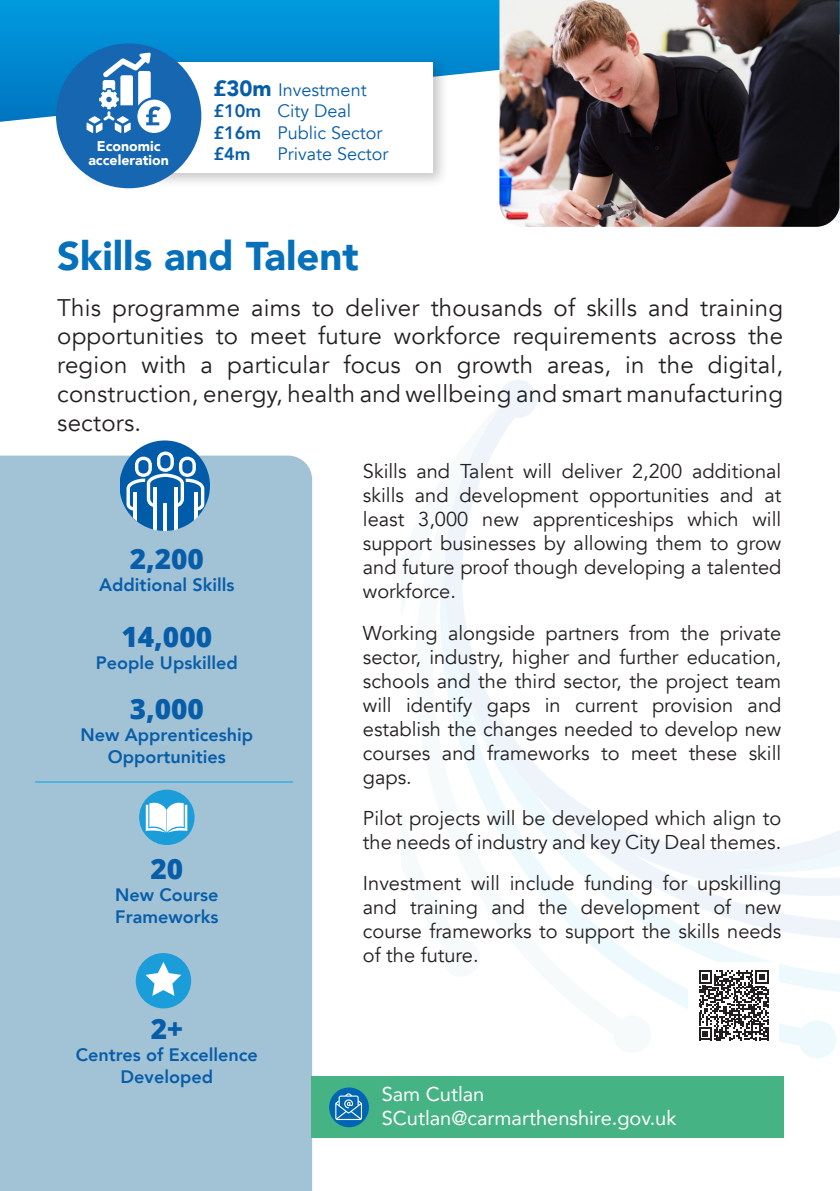
<style>
.page{position:relative;width:840px;height:1191px;background:#fff}
.page>*{position:absolute;margin:0;border:0;box-sizing:border-box;transform-origin:0 0}
.t1{font:900 40px "Avenir";color:#0671ba}
.t2{font:800 28px "Open Sans";color:#085da9}
.t3{font:24px/28.8px "Avenir";letter-spacing:.01em;color:#231f20;text-align:justify}
.t4{font:20px/24px "Avenir";color:#231f20;text-align:justify}
.t5{font:20px/24px "Avenir";color:#fff}
.t6{font:800 18px/22px "Avenir";color:#085da9;text-align:center}
.t7{font:18px/21.6px "Avenir";color:#085da9}
.t8{font:900 14.2px/14.2px "Avenir";color:#fff;text-align:center}
.s1{font-weight:900;font-size:22px}
.s2{font-weight:800}
</style>
<div class="page">
<svg style="left:639px;top:869px;width:185px;height:176px"></svg>
<div style="left:797px;top:1020px;width:38px;height:38px;background:#eef9fd;border-radius:50%"></div>
<svg style="left:527px;top:869px;width:112px;height:112px"></svg>
<div style="left:612px;top:1015px;width:38px;height:38px;background:#f7fafb;border-radius:50%"></div>
<div style="left:441px;top:938px;width:38px;height:38px;background:#f7fafb;border-radius:50%"></div>
<svg style="left:444px;top:380px;width:395px;height:489px"></svg>
<div style="left:498px;top:380px;width:39px;height:38px;background:#eef4f9;border-radius:50%"></div>
<svg style="left:0;top:0;width:499px;height:125px;background:#1598d9"></svg>
<div style="left:0;top:455px;width:312px;height:736px;background:#a2c3d5"></div>
<div style="left:311px;top:1076px;width:472px;height:61px;background:#46b384"></div>
<div style="left:81px;top:56px;width:368px;height:133px;background:#231f20;opacity:.25"></div>
<div style="left:87px;top:62px;width:345px;height:110px;background:#fff"></div>
<div style="left:56px;top:43px;width:145px;height:145px;background:#1666b1;border-radius:50%"></div>
<svg style="left:86px;top:52px;width:85px;height:81px"></svg>
<div style="left:687px;top:963px;width:91px;height:85px;background:#fff"></div>
<svg style="left:699px;top:970px;width:69px;height:70px"></svg>
<div style="left:120px;top:440px;width:90px;height:91px;background:#005ca9;border-radius:50%"></div>
<hr style="left:194px;top:492px;width:3px;height:39px;background:#fff">
<hr style="left:174px;top:487px;width:3px;height:44px;background:#fff">
<hr style="left:153px;top:487px;width:4px;height:44px;background:#fff">
<hr style="left:164px;top:504px;width:3px;height:27px;background:#fff">
<svg style="left:133px;top:511px;width:4px;height:20px"></svg>
<svg style="left:126px;top:451px;width:78px;height:60px"></svg>
<hr style="left:35px;top:781px;width:258px;height:1px;background:#00a4e7">
<img style="left:499px;top:0;width:340px;height:227px">
<div style="left:329px;top:1087px;width:40px;height:40px;background:#0066b3;border-radius:50%"></div>
<svg style="left:335px;top:1093px;width:27px;height:27px"></svg>
<div style="left:136px;top:953px;width:55px;height:55px;background:#1a9dd9;border-radius:50%"></div>
<svg style="left:145px;top:962px;width:36px;height:34px"></svg>
<div style="left:139px;top:789px;width:55px;height:56px;background:#1a9dd9;border-radius:50%"></div>
<svg style="left:146px;top:802px;width:41px;height:30px"></svg>
<p class="t8" style="left:88px;top:138px;width:82px">Economic acceleration</p>
<p class="t7" style="left:213px;top:79px;width:170px"><span class="s1">£30m</span> Investment <span class="s2">£10m</span> City Deal <span class="s2">£16m</span> Public Sector <span class="s2">£4m</span></p>
<p class="t7" style="left:277px;top:144px;width:112px">Private Sector</p>
<p class="t1" style="left:57px;top:221px;width:303px">Skills and Talent</p>
<p class="t3" style="left:57px;top:293px;width:727px">This programme aims to deliver thousands of skills and training opportunities to meet future workforce requirements across the region with a particular focus on growth areas, in the digital, construction, energy, health and wellbeing and smart manufacturing sectors.</p>
<p class="t4" style="left:363px;top:460px;width:420px">Skills and Talent will deliver 2,200 additional skills and development opportunities and at least 3,000 new apprenticeships which will support businesses by allowing them to grow and future proof though developing a talented workforce.</p>
<p class="t4" style="left:363px;top:621px;width:420px">Working alongside partners from the private sector, industry, higher and further education, schools and the third sector, the project team will identify gaps in current provision and establish the changes needed to develop new courses and frameworks to meet these skill gaps.</p>
<p class="t4" style="left:363px;top:806px;width:420px">Pilot projects will be developed which align to the needs of industry and key City Deal themes.</p>
<p class="t4" style="left:363px;top:871px;width:420px">Investment will include funding for upskilling and training and the development of new course frameworks to support the skills needs of the future.</p>
<p class="t2" style="left:130px;top:537px;width:76px">2,200</p>
<p class="t6" style="left:99px;top:573px;width:137px">Additional Skills</p>
<p class="t2" style="left:121px;top:615px;width:92px">14,000</p>
<p class="t6" style="left:96px;top:651px;width:143px">People Upskilled</p>
<p class="t2" style="left:130px;top:687px;width:76px">3,000</p>
<p class="t6" style="left:80px;top:723px;width:174px">New Apprenticeship<br>Opportunities</p>
<p class="t2" style="left:150px;top:847px;width:34px">20</p>
<p class="t6" style="left:115px;top:883px;width:105px;text-align:left">New Course<br>Frameworks</p>
<p class="t2" style="left:151px;top:1007px;width:34px">2+</p>
<p class="t6" style="left:76px;top:1043px;width:183px">Centres of Excellence<br>Developed</p>
<p class="t5" style="left:381px;top:1081px;width:296px">Sam Cutlan<br>SCutlan@carmarthenshire.gov.uk</p>
</div>
